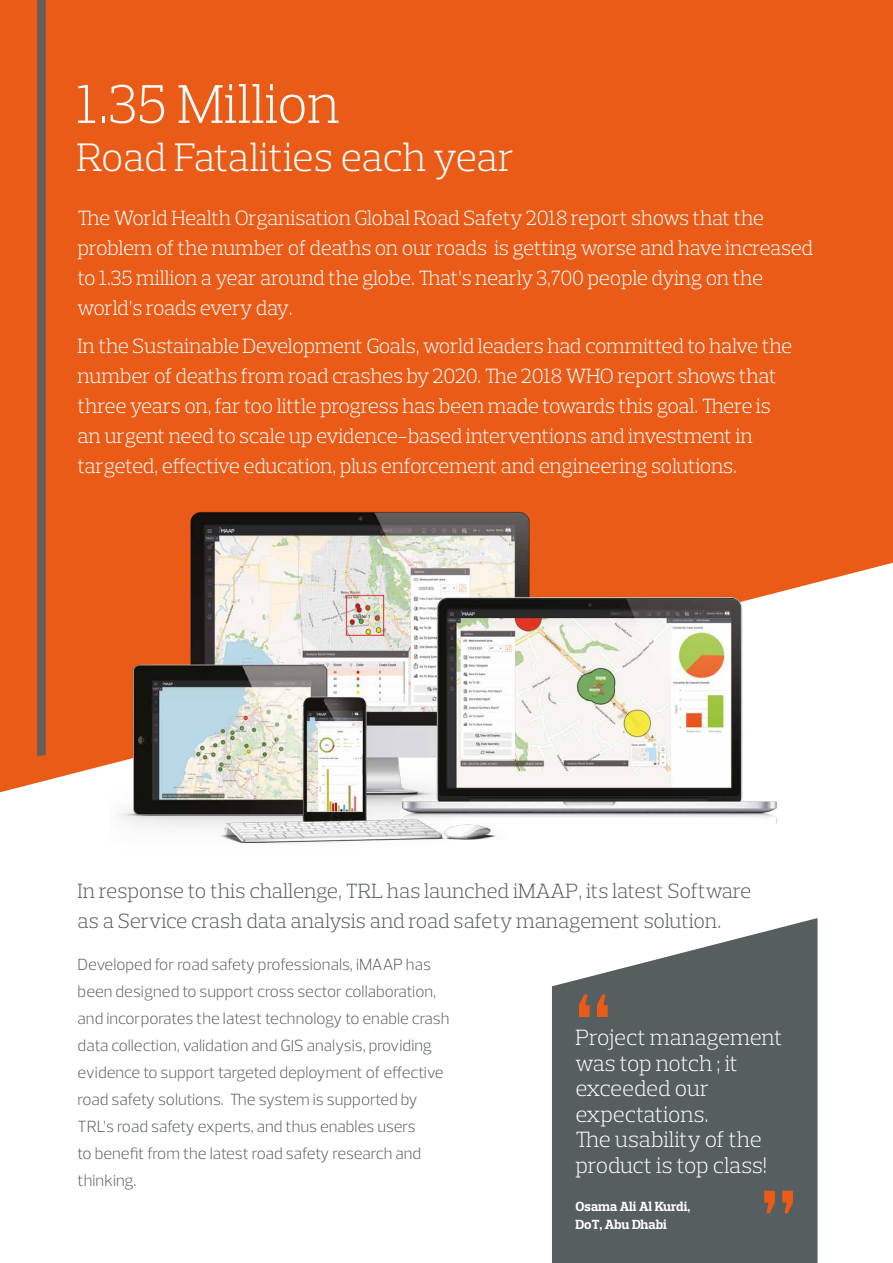
<style>
.page{position:relative;width:893px;height:1263px;background:#fff}
.page>*{position:absolute;margin:0;border:0;box-sizing:border-box;transform-origin:0 0}
.t1{font:700 82.05px "Prelo Slab";color:#ea5b18}
.t2{font:300 55.5px "Prelo Slab";color:#fff}
.t3{font:300 40.5px "Prelo Slab";letter-spacing:-.015em;color:#fff}
.t4{font:300 22.5px/25.5px "Prelo Slab";letter-spacing:-.01em;color:#fff}
.t5{font:300 21px/30px "Prelo Slab";letter-spacing:-.02em;color:#fff}
.t6{font:300 21px/30px "Prelo Slab";letter-spacing:-.005em;color:#565e60}
.t7{font:300 16.5px/27px "Prelo";color:#565e60}
.t8{font:700 13.5px/18px "Prelo Slab";color:#fff}
</style>
<div class="page">
<div style="left:0;top:0;width:893px;height:792px;background:#ea5b18"></div>
<svg style="left:37px;top:0;width:9px;height:756px;background:#6c5c54"></svg>
<img style="left:109px;top:499px;width:687px;height:344px">
<svg style="left:552px;top:918px;width:265px;height:345px;background:#666d6f"></svg>
<h2 class="t2" style="left:77px;top:70px;width:265px">1.35 Million</h2>
<h3 class="t3" style="left:77px;top:132px;width:439px">Road Fatalities each year</h3>
<p class="t5" style="left:78px;top:202px;width:737px">The World Health Organisation Global Road Safety 2018 report shows that the problem of the number of deaths on our roads is getting worse and have increased to 1.35 million a year around the globe. That’s nearly 3,700 people dying on the world’s roads every day.</p>
<p class="t5" style="left:78px;top:331px;width:716px">In the Sustainable Development Goals, world leaders had committed to halve the number of deaths from road crashes by 2020. The 2018 WHO report shows that three years on, far too little progress has been made towards this goal. There is an urgent need to scale up evidence-based interventions and investment in targeted, effective education, plus enforcement and engineering solutions.</p>
<p class="t6" style="left:78px;top:876px;width:675px">In response to this challenge, TRL has launched iMAAP, its latest Software as a Service crash data analysis and road safety management solution.</p>
<p class="t7" style="left:78px;top:951px;width:373px">Developed for road safety professionals, iMAAP has been designed to support cross sector collaboration, and incorporates the latest technology to enable crash data collection, validation and GIS analysis, providing evidence to support targeted deployment of effective road safety solutions. The system is supported by TRL’s road safety experts, and thus enables users<br>to benefit from the latest road safety research and thinking.</p>
<h1 class="t1" style="left:575px;top:972px;width:37px">“</h1>
<p class="t4" style="left:575px;top:1025px;width:208px">Project management was top notch ; it exceeded our expectations.<br>The usability of the product is top class!</p>
<p class="t8" style="left:575px;top:1197px;width:116px">Osama Ali Al Kurdi,<br>DoT, Abu Dhabi</p>
<h1 class="t1" style="left:796px;top:1235px;width:37px;rotate:-180deg">“</h1>
</div>
